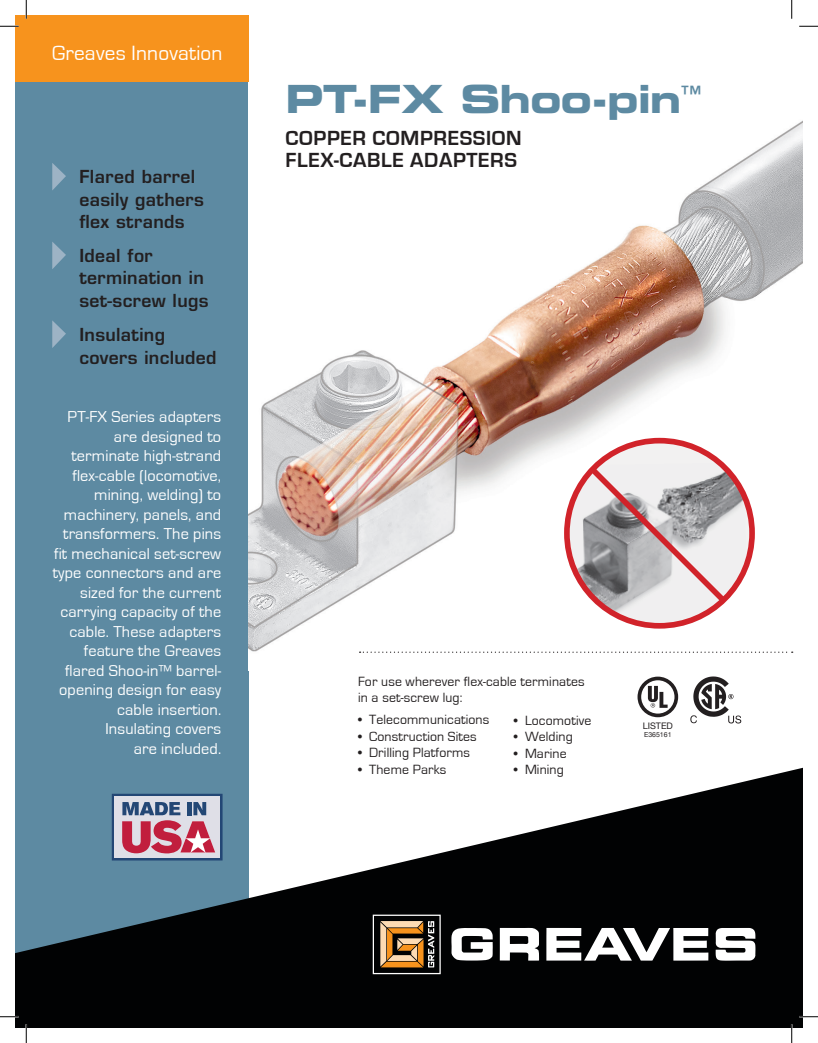
<style>
.page{position:relative;width:818px;height:1043px;background:#fff}
.page>*{position:absolute;margin:0;border:0;box-sizing:border-box;transform-origin:0 0}
.t1{font:38.88px "Eurostile Bold Extended Two";letter-spacing:-.03em;color:#5d8aa2}
.t2{font:21.25px "Eurostile";letter-spacing:.01em;color:#fff}
.t3{font:700 21px/22.5px "Eurostile";letter-spacing:.03em;color:#231f20}
.t4{font:600 17.5px/22.5px "Eurostile";letter-spacing:.02em;color:#231f20}
.t5{font:16.25px/19.5px "Eurostile";letter-spacing:.01em;color:#fff;text-align:right}
.t6{font:13.75px/16.5px "Eurostile";letter-spacing:.01em;color:#231f20}
.t7{font:9px "Helvetica Neue";color:#231f20}
.t8{font:6.88px "Helvetica Neue";color:#231f20}
</style>
<div class="page">
<svg style="left:690px;top:676px;width:51px;height:47px"></svg>
<svg style="left:637px;top:676px;width:41px;height:41px"></svg>
<div style="left:15px;top:26px;width:233px;height:968px;background:#5d8aa2"></div>
<img style="left:248px;top:51px;width:554px;height:602px">
<svg style="left:15px;top:767px;width:787px;height:261px;fill:#010203"></svg>
<svg style="left:451px;top:927px;width:41px;height:33px"></svg>
<svg style="left:715px;top:928px;width:40px;height:32px"></svg>
<svg style="left:499px;top:927px;width:40px;height:33px"></svg>
<svg style="left:546px;top:927px;width:162px;height:33px"></svg>
<div style="left:373px;top:914px;width:67px;height:60px;background:#010203;border:1px solid #fff"></div>
<svg style="left:380px;top:921px;width:54px;height:46px"></svg>
<svg style="left:52px;top:163px;width:14px;height:27px"></svg>
<svg style="left:52px;top:242px;width:14px;height:27px"></svg>
<svg style="left:52px;top:320px;width:14px;height:28px"></svg>
<svg style="left:359px;top:651px;width:433px;height:2px"></svg>
<div style="left:15px;top:15px;width:233px;height:67px;background:#f7931d"></div>
<img style="left:567px;top:463px;width:179px;height:163px">
<svg style="left:567px;top:440px;width:185px;height:186px;fill:#f0eff0"></svg>
<div style="left:564px;top:438px;width:190px;height:190px;border:6px solid #d1232a;border-radius:50%"></div>
<svg style="left:584px;top:461px;width:147px;height:147px"></svg>
<svg style="left:112px;top:793px;width:110px;height:67px;background:#b291a6"></svg>
<svg style="left:0;top:25px;width:19px;height:2px"></svg>
<svg style="left:799px;top:25px;width:19px;height:2px"></svg>
<svg style="left:0;top:1015px;width:19px;height:2px"></svg>
<svg style="left:799px;top:1015px;width:19px;height:2px"></svg>
<svg style="left:25px;top:0;width:2px;height:19px"></svg>
<svg style="left:25px;top:1024px;width:2px;height:18px"></svg>
<svg style="left:791px;top:0;width:1px;height:19px"></svg>
<svg style="left:790px;top:1024px;width:2px;height:18px"></svg>
<h2 class="t2" style="left:52px;top:41px;width:172px">Greaves Innovation</h2>
<p class="t4" style="left:79px;top:165px;width:126px">Flared barrel easily gathers flex strands</p>
<p class="t4" style="left:79px;top:244px;width:131px">Ideal for termination in set-screw lugs</p>
<p class="t4" style="left:79px;top:322px;width:139px;line-height:23.8px">Insulating covers included</p>
<p class="t5" style="left:53px;top:407px;width:170px">PT-FX Series adapters are designed to terminate high-strand flex-cable (locomotive, mining, welding) to machinery, panels, and transformers. The pins fit mechanical set-screw type connectors and are sized for the current carrying capacity of the cable. These adapters feature the Greaves flared Shoo-in™ barrel&shy;opening design for easy cable insertion.<br>Insulating covers<br>are included.</p>
<h1 class="t1" style="left:285px;top:71px;width:417px">PT-FX Shoo-pin<sup>™</sup></h1>
<p class="t3" style="left:285px;top:127px;width:237px">COPPER COMPRESSION<br>FLEX-CABLE ADAPTERS</p>
<p class="t6" style="left:358px;top:673px;width:228px">For use wherever flex-cable terminates in a set-screw lug:</p>
<p class="t6" style="left:358px;top:711px;width:133px">• Telecommunications</p>
<p class="t6" style="left:358px;top:728px;width:120px">• Construction Sites</p>
<p class="t6" style="left:358px;top:744px;width:113px">• Drilling Platforms</p>
<p class="t6" style="left:358px;top:761px;width:90px">• Theme Parks</p>
<p class="t6" style="left:514px;top:712px;width:79px">• Locomotive</p>
<p class="t6" style="left:514px;top:728px;width:60px">• Welding</p>
<p class="t6" style="left:514px;top:745px;width:54px">• Marine</p>
<p class="t6" style="left:514px;top:761px;width:51px">• Mining</p>
<p class="t7" style="left:642px;top:719px;width:32px">LISTED</p>
<p class="t8" style="left:644px;top:730px;width:29px">E365161</p>
</div>
